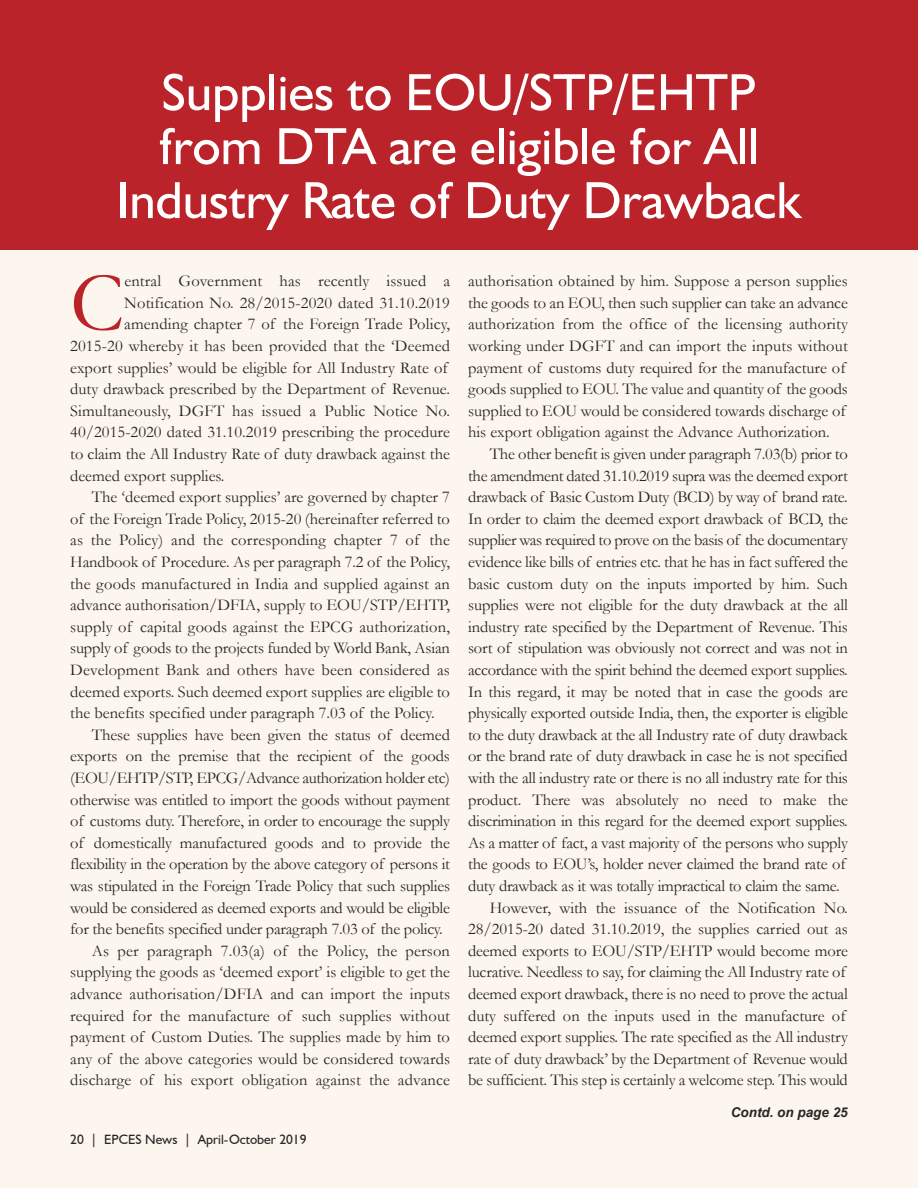
<style>
.page{position:relative;width:918px;height:1188px;background:#fdf6ee}
.page>*{position:absolute;margin:0;border:0;box-sizing:border-box;transform-origin:0 0}
.t1{font:85.05px "Garamond";color:#ba2329}
.t2{font:52.5px/54px "Humanist 521 BT";color:#fff;text-align:center}
.t3{font:16.5px/21.6px "Garamond";letter-spacing:-.005em;color:#272627}
.t4{font:16.5px "Garamond";letter-spacing:-.025em;color:#272627}
.t5{font:13.5px "Humanist 521 BT";color:#272627}
.t6{font:italic 700 13.5px "Arial";color:#272627}
</style>
<div class="page">
<div style="left:0;top:0;width:918px;height:250px;background:#ba2329"></div>
<h2 class="t2" style="left:116px;top:64px;width:687px">Supplies to EOU/STP/EHTP from DTA are eligible for All<br>Industry Rate of Duty Drawback</h2>
<h1 class="t1" style="left:70px;top:256px;width:56px">C</h1>
<p class="t3" style="left:124px;top:270px;width:327px">entral Government has recently issued a</p>
<p class="t3" style="left:124px;top:292px;width:327px">Notification No. 28/2015-2020 dated 31.10.2019</p>
<p class="t3" style="left:124px;top:314px;width:327px">amending chapter 7 of the Foreign Trade Policy,</p>
<p class="t3" style="left:70px;top:335px;width:381px">2015-20 whereby it has been provided that the ‘Deemed</p>
<p class="t3" style="left:70px;top:357px;width:379px">export supplies’ would be eligible for All Industry Rate of</p>
<p class="t3" style="left:70px;top:378px;width:381px">duty drawback prescribed by the Department of Revenue.</p>
<p class="t3" style="left:70px;top:400px;width:381px">Simultaneously, DGFT has issued a Public Notice No.</p>
<p class="t3" style="left:70px;top:422px;width:381px">40/2015-2020 dated 31.10.2019 prescribing the procedure</p>
<p class="t3" style="left:70px;top:443px;width:381px">to claim the All Industry Rate of duty drawback against the</p>
<p class="t3" style="left:70px;top:465px;width:156px">deemed export supplies.</p>
<p class="t3" style="left:92px;top:486px;width:360px">The ‘deemed export supplies’ are governed by chapter 7</p>
<p class="t3" style="left:70px;top:508px;width:381px">of the Foreign Trade Policy, 2015-20 (hereinafter referred to</p>
<p class="t3" style="left:70px;top:530px;width:381px">as the Policy) and the corresponding chapter 7 of the</p>
<p class="t3" style="left:70px;top:551px;width:381px">Handbook of Procedure. As per paragraph 7.2 of the Policy,</p>
<p class="t3" style="left:70px;top:573px;width:381px">the goods manufactured in India and supplied against an</p>
<p class="t3" style="left:70px;top:594px;width:381px">advance authorisation/DFIA, supply to EOU/STP/EHTP,</p>
<p class="t3" style="left:70px;top:616px;width:381px">supply of capital goods against the EPCG authorization,</p>
<p class="t3" style="left:70px;top:638px;width:381px">supply of goods to the projects funded by World Bank, Asian</p>
<p class="t3" style="left:70px;top:659px;width:381px">Development Bank and others have been considered as</p>
<p class="t3" style="left:70px;top:681px;width:381px">deemed exports. Such deemed export supplies are eligible to</p>
<p class="t3" style="left:70px;top:702px;width:366px">the benefits specified under paragraph 7.03 of the Policy.</p>
<p class="t3" style="left:92px;top:724px;width:360px">These supplies have been given the status of deemed</p>
<p class="t3" style="left:70px;top:746px;width:381px">exports on the premise that the recipient of the goods</p>
<p class="t4" style="left:70px;top:769px;width:381px">(EOU/EHTP/STP, EPCG/Advance authorization holder etc)</p>
<p class="t3" style="left:70px;top:789px;width:381px">otherwise was entitled to import the goods without payment</p>
<p class="t3" style="left:70px;top:810px;width:381px">of customs duty. Therefore, in order to encourage the supply</p>
<p class="t3" style="left:70px;top:832px;width:381px">of domestically manufactured goods and to provide the</p>
<p class="t3" style="left:70px;top:854px;width:381px">flexibility in the operation by the above category of persons it</p>
<p class="t3" style="left:70px;top:875px;width:381px">was stipulated in the Foreign Trade Policy that such supplies</p>
<p class="t3" style="left:70px;top:897px;width:381px">would be considered as deemed exports and would be eligible</p>
<p class="t3" style="left:70px;top:918px;width:374px">for the benefits specified under paragraph 7.03 of the policy.</p>
<p class="t3" style="left:92px;top:940px;width:360px">As per paragraph 7.03(a) of the Policy, the person</p>
<p class="t3" style="left:70px;top:962px;width:381px">supplying the goods as ‘deemed export’ is eligible to get the</p>
<p class="t3" style="left:70px;top:983px;width:381px">advance authorisation/DFIA and can import the inputs</p>
<p class="t3" style="left:70px;top:1005px;width:381px">required for the manufacture of such supplies without</p>
<p class="t3" style="left:70px;top:1026px;width:381px">payment of Custom Duties. The supplies made by him to</p>
<p class="t3" style="left:70px;top:1048px;width:381px">any of the above categories would be considered towards</p>
<p class="t3" style="left:70px;top:1070px;width:381px">discharge of his export obligation against the advance</p>
<p class="t5" style="left:70px;top:1131px;width:238px">20 | EPCES News | April-October 2019</p>
<p class="t3" style="left:468px;top:270px;width:381px">authorisation obtained by him. Suppose a person supplies the goods to an EOU, then such supplier can take an advance authorization from the office of the licensing authority working under DGFT and can import the inputs without payment of customs duty required for the manufacture of goods supplied to EOU. The value and quantity of the goods supplied to EOU would be considered towards discharge of his export obligation against the Advance Authorization.</p>
<p class="t3" style="left:490px;top:443px;width:360px">The other benefit is given under paragraph 7.03(b) prior to</p>
<p class="t3" style="left:468px;top:465px;width:381px">the amendment dated 31.10.2019 supra was the deemed export</p>
<p class="t3" style="left:468px;top:486px;width:381px">drawback of Basic Custom Duty (BCD) by way of brand rate.</p>
<p class="t3" style="left:468px;top:508px;width:381px">In order to claim the deemed export drawback of BCD, the</p>
<p class="t3" style="left:468px;top:530px;width:381px">supplier was required to prove on the basis of the documentary</p>
<p class="t3" style="left:468px;top:551px;width:381px">evidence like bills of entries etc. that he has in fact suffered the</p>
<p class="t3" style="left:468px;top:573px;width:381px">basic custom duty on the inputs imported by him. Such</p>
<p class="t3" style="left:468px;top:594px;width:381px">supplies were not eligible for the duty drawback at the all</p>
<p class="t3" style="left:468px;top:616px;width:381px">industry rate specified by the Department of Revenue. This</p>
<p class="t3" style="left:468px;top:638px;width:381px">sort of stipulation was obviously not correct and was not in</p>
<p class="t3" style="left:468px;top:659px;width:381px">accordance with the spirit behind the deemed export supplies.</p>
<p class="t3" style="left:468px;top:681px;width:381px">In this regard, it may be noted that in case the goods are</p>
<p class="t3" style="left:468px;top:702px;width:381px">physically exported outside India, then, the exporter is eligible</p>
<p class="t3" style="left:468px;top:724px;width:381px">to the duty drawback at the all Industry rate of duty drawback</p>
<p class="t3" style="left:468px;top:746px;width:381px">or the brand rate of duty drawback in case he is not specified</p>
<p class="t3" style="left:468px;top:767px;width:381px">with the all industry rate or there is no all industry rate for this</p>
<p class="t3" style="left:468px;top:789px;width:381px">product. There was absolutely no need to make the</p>
<p class="t3" style="left:468px;top:810px;width:381px">discrimination in this regard for the deemed export supplies.</p>
<p class="t3" style="left:468px;top:832px;width:381px">As a matter of fact, a vast majority of the persons who supply</p>
<p class="t3" style="left:468px;top:854px;width:379px">the goods to EOU’s, holder never claimed the brand rate of</p>
<p class="t3" style="left:468px;top:875px;width:373px">duty drawback as it was totally impractical to claim the same.</p>
<p class="t3" style="left:490px;top:897px;width:360px">However, with the issuance of the Notification No.</p>
<p class="t3" style="left:468px;top:918px;width:381px">28/2015-20 dated 31.10.2019, the supplies carried out as</p>
<p class="t3" style="left:468px;top:940px;width:381px">deemed exports to EOU/STP/EHTP would become more</p>
<p class="t3" style="left:468px;top:962px;width:379px">lucrative. Needless to say, for claiming the All Industry rate of</p>
<p class="t3" style="left:468px;top:983px;width:381px">deemed export drawback, there is no need to prove the actual</p>
<p class="t3" style="left:468px;top:1005px;width:379px">duty suffered on the inputs used in the manufacture of</p>
<p class="t3" style="left:468px;top:1026px;width:381px">deemed export supplies. The rate specified as the All industry</p>
<p class="t3" style="left:468px;top:1048px;width:381px">rate of duty drawback’ by the Department of Revenue would</p>
<p class="t3" style="left:468px;top:1070px;width:381px">be sufficient. This step is certainly a welcome step. This would</p>
<p class="t6" style="left:731px;top:1105px;width:119px">Contd. on page 25</p>
</div>
